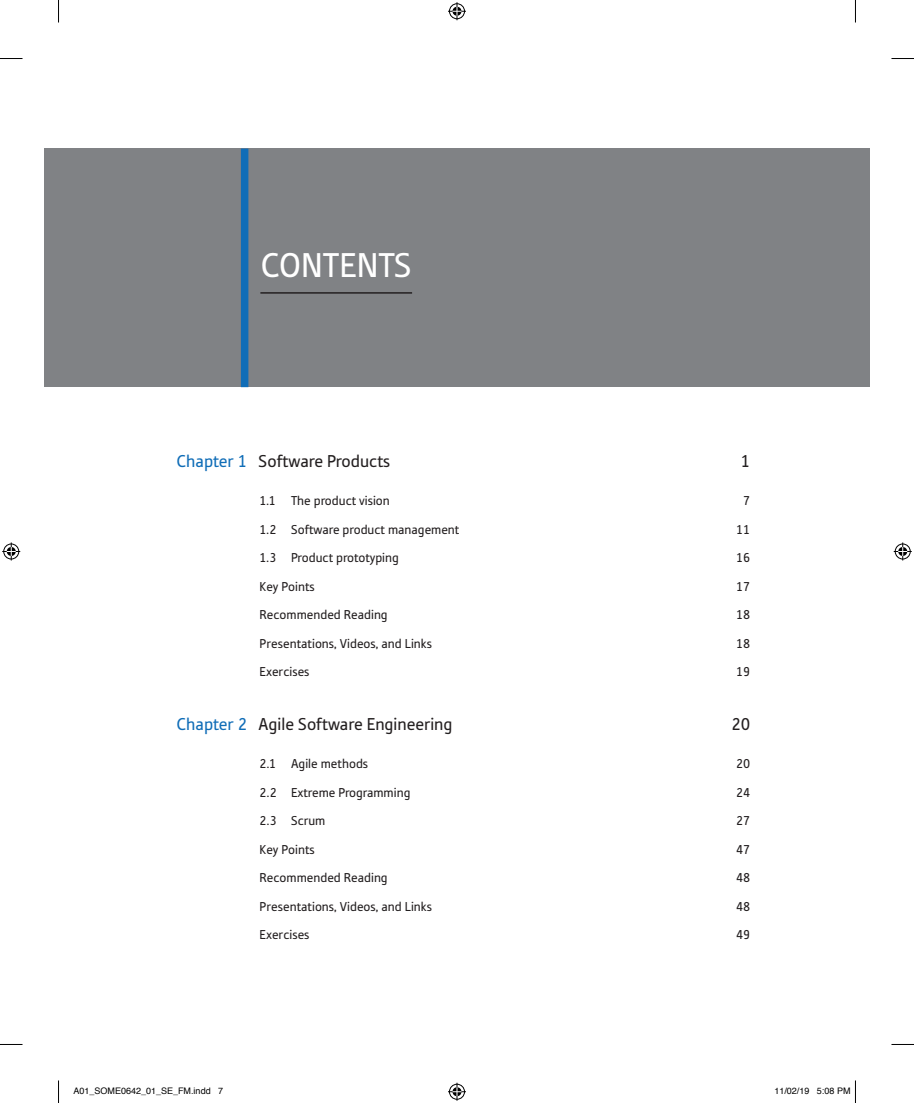
<style>
.page{position:relative;width:914px;height:1103px;background:#fff}
.page>*{position:absolute;margin:0;border:0;box-sizing:border-box;transform-origin:0 0}
.t1{font:36px "Tabula ITC Pro";color:#fff}
.t2{font:18px "Tabula ITC Pro";color:#231f20}
.t3{font:13.5px "Tabula ITC Pro";color:#231f20}
.t4{font:9px "Helvetica";color:#000}
.s1{color:#106db7}
</style>
<div class="page">
<div style="left:44px;top:148px;width:193px;height:239px;background:#808285"></div>
<div style="left:231px;top:148px;width:638px;height:239px;background:#808285"></div>
<hr style="left:260px;top:292px;width:152px;height:2px;background:#231f20">
<div style="left:241px;top:148px;width:7px;height:239px;background:#106db7"></div>
<svg style="left:0;top:58px;width:22px;height:1px"></svg>
<svg style="left:891px;top:58px;width:23px;height:1px"></svg>
<svg style="left:0;top:1044px;width:22px;height:1px"></svg>
<svg style="left:891px;top:1044px;width:23px;height:1px"></svg>
<svg style="left:58px;top:0;width:1px;height:22px"></svg>
<svg style="left:58px;top:1080px;width:1px;height:22px"></svg>
<svg style="left:855px;top:0;width:1px;height:22px"></svg>
<svg style="left:448px;top:2px;width:18px;height:18px"></svg>
<svg style="left:448px;top:1082px;width:18px;height:18px"></svg>
<svg style="left:2px;top:542px;width:18px;height:18px"></svg>
<svg style="left:893px;top:542px;width:18px;height:18px"></svg>
<svg style="left:855px;top:1080px;width:1px;height:22px"></svg>
<h1 class="t1" style="left:260px;top:244px;width:153px">CONTENTS</h1>
<h2 class="t2" style="left:177px;top:450px;width:215px"><span class="s1">Chapter 1</span> Software Products</h2>
<h2 class="t2" style="left:740px;top:450px;width:11px">1</h2>
<p class="t3" style="left:260px;top:492px;width:132px">1.1 The product vision</p>
<p class="t3" style="left:743px;top:492px;width:9px">7</p>
<p class="t3" style="left:259px;top:521px;width:201px">1.2 Software product management</p>
<p class="t3" style="left:736px;top:521px;width:16px">11</p>
<p class="t3" style="left:259px;top:549px;width:141px">1.3 Product prototyping</p>
<p class="t3" style="left:736px;top:549px;width:16px">16</p>
<p class="t3" style="left:259px;top:578px;width:57px">Key Points</p>
<p class="t3" style="left:736px;top:578px;width:16px">17</p>
<p class="t3" style="left:259px;top:606px;width:130px">Recommended Reading</p>
<p class="t3" style="left:736px;top:606px;width:16px">18</p>
<p class="t3" style="left:259px;top:635px;width:174px">Presentations, Videos, and Links</p>
<p class="t3" style="left:736px;top:635px;width:16px">18</p>
<p class="t3" style="left:259px;top:663px;width:52px">Exercises</p>
<p class="t3" style="left:736px;top:663px;width:16px">19</p>
<h2 class="t2" style="left:177px;top:713px;width:277px"><span class="s1">Chapter 2</span> Agile Software Engineering</h2>
<h2 class="t2" style="left:731px;top:713px;width:20px">20</h2>
<p class="t3" style="left:260px;top:756px;width:110px">2.1 Agile methods</p>
<p class="t3" style="left:736px;top:756px;width:16px">20</p>
<p class="t3" style="left:259px;top:784px;width:152px">2.2 Extreme Programming</p>
<p class="t3" style="left:736px;top:784px;width:16px">24</p>
<p class="t3" style="left:259px;top:813px;width:67px">2.3 Scrum</p>
<p class="t3" style="left:736px;top:813px;width:16px">27</p>
<p class="t3" style="left:259px;top:841px;width:57px">Key Points</p>
<p class="t3" style="left:736px;top:841px;width:16px">47</p>
<p class="t3" style="left:259px;top:870px;width:130px">Recommended Reading</p>
<p class="t3" style="left:736px;top:870px;width:16px">48</p>
<p class="t3" style="left:259px;top:898px;width:174px">Presentations, Videos, and Links</p>
<p class="t3" style="left:736px;top:898px;width:16px">48</p>
<p class="t3" style="left:259px;top:927px;width:52px">Exercises</p>
<p class="t3" style="left:736px;top:927px;width:16px">49</p>
<p class="t4" style="left:74px;top:1083px;width:151px">A01_SOME0642_01_SE_FM.indd 7</p>
<p class="t4" style="left:774px;top:1083px;width:78px">11/02/19 5:08 PM</p>
</div>
